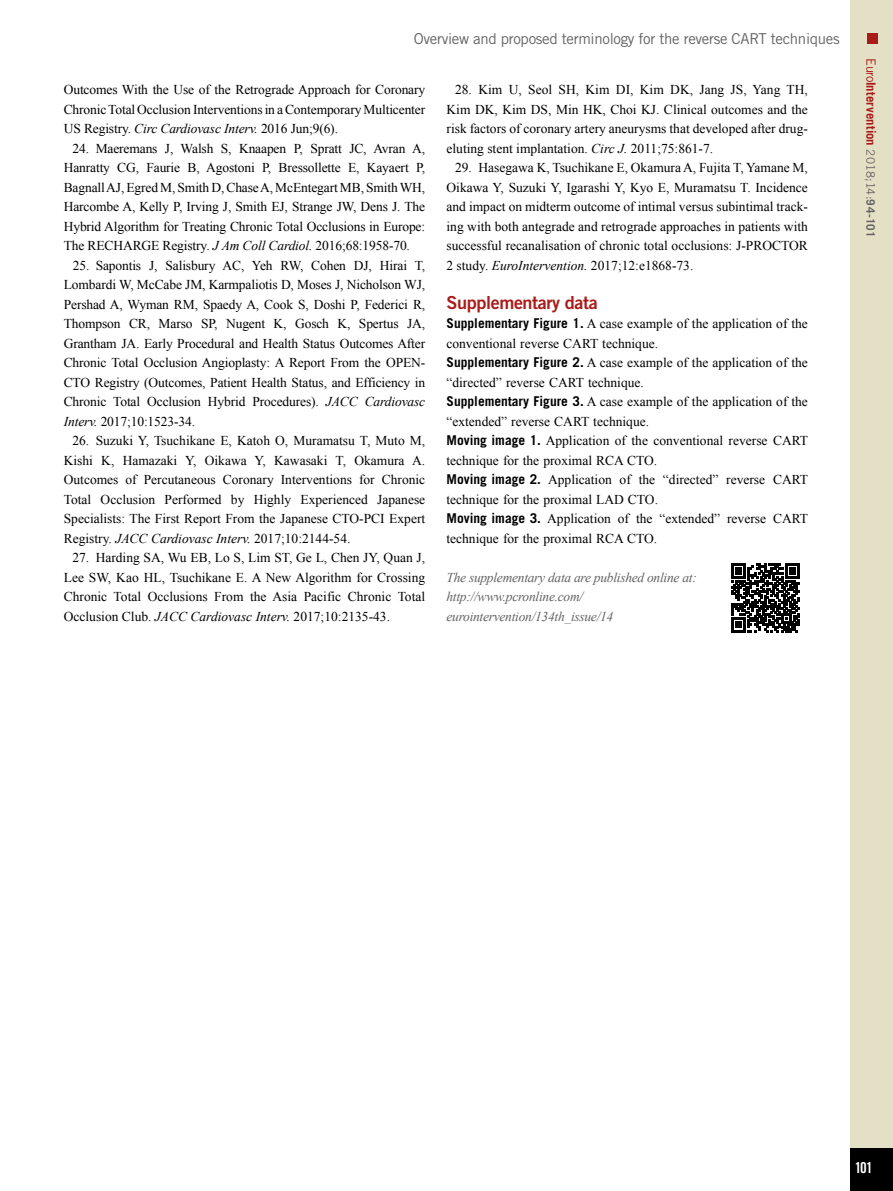
<style>
.page{position:relative;width:893px;height:1191px;background:#fff}
.page>*{position:absolute;margin:0;border:0;box-sizing:border-box;transform-origin:0 0}
.t1{font:18px "Trade Gothic LT Std Bd 2";letter-spacing:-.02em;color:#a91b18}
.t2{font:15px "Trade Gothic LT Std";letter-spacing:-.02em;color:#646363}
.t3{font:15px "Trade Gothic LT Std Bd Cn 20";color:#fff}
.t4{font:13.5px/19.5px "Times New Roman";color:#000;text-align:justify}
.t5{font:italic 13.5px/19.5px "Times New Roman";letter-spacing:-.02em;color:#646363}
.t6{font:700 12.75px "Trade Gothic LT Std";letter-spacing:.005em;color:#a91b18}
.s1{font-style:italic}
.s2{font-family:"Trade Gothic LT Std";font-weight:700}
.s3{font-weight:400}
.s4{font-weight:400;font-size:11.7px;color:#646363}
.s5{font-size:11.7px;color:#646363}
</style>
<div class="page">
<div style="left:850px;top:0;width:43px;height:1191px;background:#e4e0c5"></div>
<div style="left:850px;top:1148px;width:43px;height:43px;background:#000"></div>
<div style="left:867px;top:34px;width:11px;height:10px;background:#a91b18"></div>
<svg style="left:731px;top:564px;width:69px;height:68px"></svg>
<p class="t2" style="left:414px;top:30px;width:428px">Overview and proposed terminology for the reverse CART techniques</p>
<p class="t4" style="left:64px;top:80px;width:363px">Outcomes With the Use of the Retrograde Approach for Coronary Chronic Total Occlusion Interventions in a Contemporary Multicenter US Registry. <span class="s1">Circ Cardiovasc Interv.</span> 2016 Jun;9(6).</p>
<p class="t4" style="left:64px;top:138px;width:363px;text-indent:9px">24. Maeremans J, Walsh S, Knaapen P, Spratt JC, Avran A, Hanratty CG, Faurie B, Agostoni P, Bressollette E, Kayaert P, Bagnall AJ, Egred M, Smith D, Chase A, McEntegart MB, Smith WH, Harcombe A, Kelly P, Irving J, Smith EJ, Strange JW, Dens J. The Hybrid Algorithm for Treating Chronic Total Occlusions in Europe:<br>The RECHARGE Registry. <span class="s1">J Am Coll Cardiol.</span> 2016;68:1958-70.</p>
<p class="t4" style="left:64px;top:255px;width:363px;text-indent:9px">25. Sapontis J, Salisbury AC, Yeh RW, Cohen DJ, Hirai T, Lombardi W, McCabe JM, Karmpaliotis D, Moses J, Nicholson WJ, Pershad A, Wyman RM, Spaedy A, Cook S, Doshi P, Federici R, Thompson CR, Marso SP, Nugent K, Gosch K, Spertus JA, Grantham JA. Early Procedural and Health Status Outcomes After Chronic Total Occlusion Angioplasty: A Report From the OPEN-CTO Registry (Outcomes, Patient Health Status, and Efficiency in Chronic Total Occlusion Hybrid Procedures). <span class="s1">JACC Cardiovasc Interv.</span> 2017;10:1523-34.</p>
<p class="t4" style="left:64px;top:431px;width:363px;text-indent:9px">26. Suzuki Y, Tsuchikane E, Katoh O, Muramatsu T, Muto M, Kishi K, Hamazaki Y, Oikawa Y, Kawasaki T, Okamura A.<br>Outcomes of Percutaneous Coronary Interventions for Chronic Total Occlusion Performed by Highly Experienced Japanese Specialists: The First Report From the Japanese CTO-PCI Expert Registry. <span class="s1">JACC Cardiovasc Interv.</span> 2017;10:2144-54.</p>
<p class="t4" style="left:64px;top:548px;width:363px;text-indent:9px">27. Harding SA, Wu EB, Lo S, Lim ST, Ge L, Chen JY, Quan J, Lee SW, Kao HL, Tsuchikane E. A New Algorithm for Crossing Chronic Total Occlusions From the Asia Pacific Chronic Total Occlusion Club. <span class="s1">JACC Cardiovasc Interv.</span> 2017;10:2135-43.</p>
<p class="t4" style="left:446px;top:80px;width:363px;text-indent:9px">28. Kim U, Seol SH, Kim DI, Kim DK, Jang JS, Yang TH, Kim DK, Kim DS, Min HK, Choi KJ. Clinical outcomes and the risk factors of coronary artery aneurysms that developed after drug&shy;eluting stent implantation. <span class="s1">Circ J.</span> 2011;75:861-7.</p>
<p class="t4" style="left:446px;top:158px;width:363px;text-indent:9px">29. Hasegawa K, Tsuchikane E, Okamura A, Fujita T, Yamane M, Oikawa Y, Suzuki Y, Igarashi Y, Kyo E, Muramatsu T. Incidence and impact on midterm outcome of intimal versus subintimal track&shy;ing with both antegrade and retrograde approaches in patients with successful recanalisation of chronic total occlusions: J-PROCTOR 2 study. <span class="s1">EuroIntervention.</span> 2017;12:e1868-73.</p>
<h1 class="t1" style="left:446px;top:291px;width:153px">Supplementary data</h1>
<p class="t4" style="left:446px;top:314px;width:363px;text-align:left"><span class="s2">Supplementary Figure 1.</span> A case example of the application of the conventional reverse CART technique.<br><span class="s2">Supplementary Figure 2.</span> A case example of the application of the “directed” reverse CART technique.<br><span class="s2">Supplementary Figure 3.</span> A case example of the application of the “extended” reverse CART technique.<br><span class="s2">Moving image 1.</span> Application of the conventional reverse CART technique for the proximal RCA CTO.<br><span class="s2">Moving image 2.</span> Application of the “directed” reverse CART technique for the proximal LAD CTO.<br><span class="s2">Moving image 3.</span> Application of the “extended” reverse CART technique for the proximal RCA CTO.</p>
<p class="t5" style="left:446px;top:567px;width:252px">The supplementary data are published online at: http://www.pcronline.com/ eurointervention/134th_issue/14</p>
<p class="t6" style="left:879px;top:58px;width:180px;rotate:90deg"><span class="s3">Euro</span>Intervention <span class="s4">2018;14:</span><span class="s5">94-101</span></p>
<p class="t3" style="left:855px;top:1158px;width:20px">101</p>
</div>
